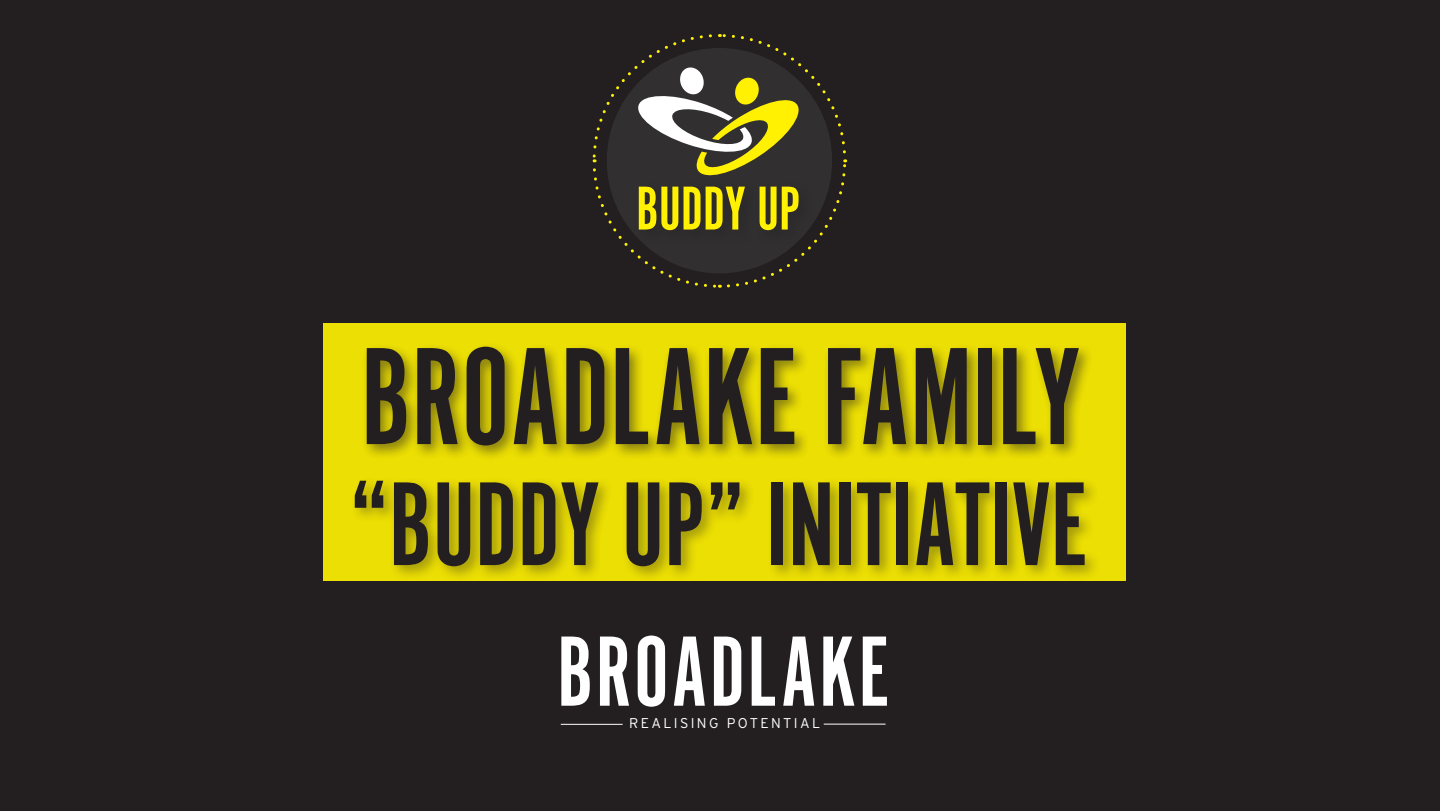
<style>
.page{position:relative;width:1440px;height:811px;background:#231f20}
.page>*{position:absolute;margin:0;border:0;box-sizing:border-box;transform-origin:0 0}
.t1{font:144px "Alternate Got No 1 D";color:#231f20}
.t2{font:124px "Alternate Got No 1 D";color:#231f20}
.t3{font:103.8px "Alternate Got No 1 D";letter-spacing:.02em;color:#fff}
.t4{font:64.4px "Alternate Got No 1 D";color:#fff101}
.t5{font:300 14.2px "Interstate";letter-spacing:.165em;color:#fff}
</style>
<div class="page">
<div style="left:324px;top:323px;width:802px;height:257px;background:#ecdf03"></div>
<div style="left:361px;top:342px;width:733px;height:120px;background:#231f20;opacity:.5"></div>
<hr style="left:561px;top:724px;width:62px;height:1px;background:#fff">
<hr style="left:824px;top:724px;width:62px;height:1px;background:#fff">
<div style="left:350px;top:476px;width:751px;height:107px;background:#231f20;opacity:.37"></div>
<svg style="left:592px;top:34px;width:256px;height:254px"></svg>
<div style="left:633px;top:181px;width:182px;height:65px;background:#2e2c2d"></div>
<p class="t4" style="left:636px;top:174px;width:166px">BUDDY UP</p>
<p class="t1" style="left:361px;top:320px;width:721px">BROADLAKE FAMILY</p>
<p class="t2" style="left:349px;top:458px;width:732px">“BUDDY UP” INITIATIVE</p>
<p class="t3" style="left:557px;top:616px;width:333px">BROADLAKE</p>
<p class="t5" style="left:629px;top:715px;width:193px">REALISING POTENTIAL</p>
</div>
